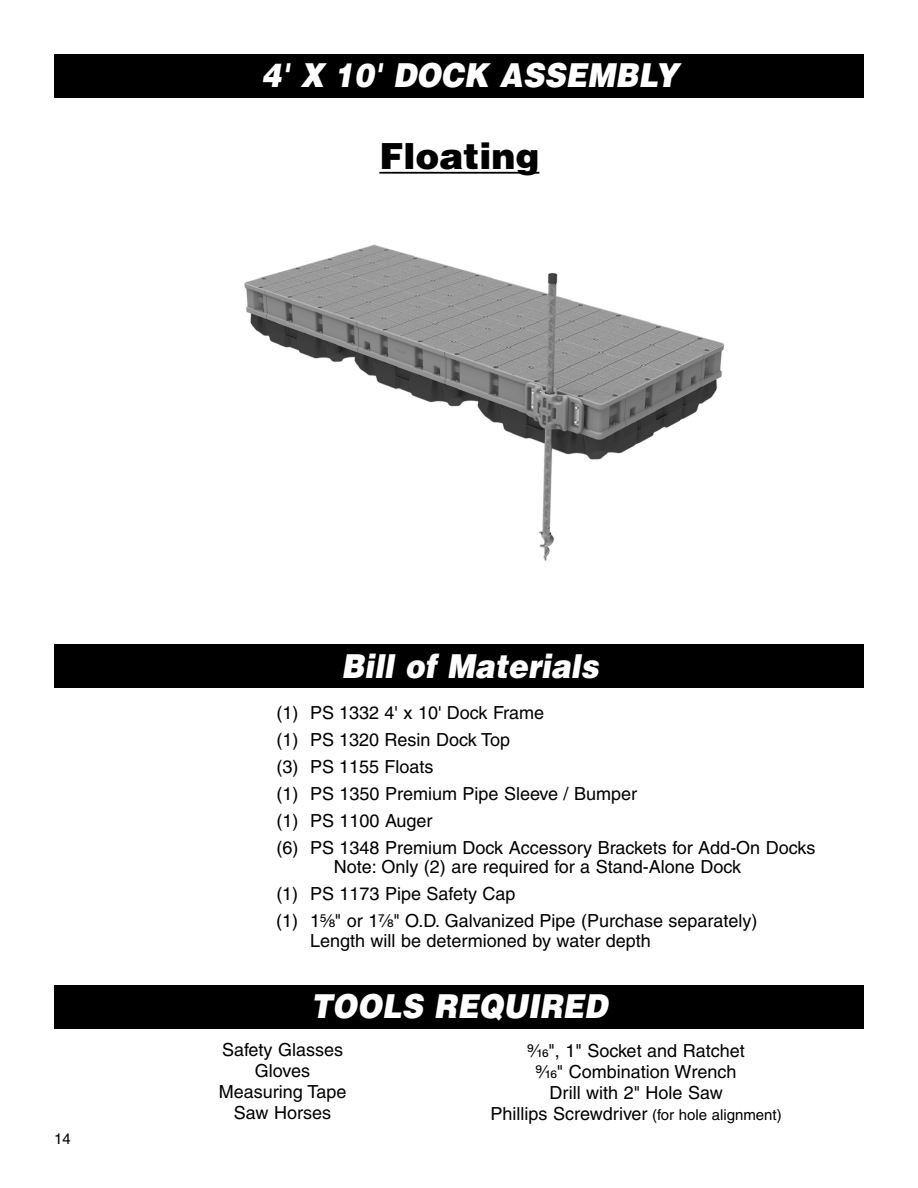
<style>
.page{position:relative;width:918px;height:1188px;background:#fff}
.page>*{position:absolute;margin:0;border:0;box-sizing:border-box;transform-origin:0 0}
.t1{font:900 36px "Helvetica";color:#000}
.t2{font:italic 900 33px "Helvetica";color:#fff;scale:.9 1}
.t3{font:18px/27px "Helvetica";color:#000}
.t4{font:15px "Helvetica";color:#000}
.s1{font-family:"Helvetica Fraction"}
.s2{font-size:15px}
</style>
<div class="page">
<div style="left:54px;top:54px;width:810px;height:43px;background:#000"></div>
<div style="left:54px;top:645px;width:810px;height:43px;background:#000"></div>
<hr style="left:379px;top:172px;width:160px;height:2px;background:#000">
<img style="left:244px;top:244px;width:481px;height:317px">
<div style="left:54px;top:986px;width:810px;height:43px;background:#000"></div>
<h2 class="t2" style="left:261px;top:63px;width:465px">4' X 10' DOCK ASSEMBLY</h2>
<h1 class="t1" style="left:379px;top:143px;width:161px">Floating</h1>
<p class="t4" style="left:54px;top:1134px;width:18px">14</p>
<h2 class="t2" style="left:341px;top:654px;width:288px">Bill of Materials</h2>
<p class="t3" style="left:276px;top:701px;width:541px">(1) PS 1332 4' x 10' Dock Frame<br>(1) PS 1320 Resin Dock Top<br>(3) PS 1155 Floats<br>(1) PS 1350 Premium Pipe Sleeve / Bumper<br>(1) PS 1100 Auger<br>(6) PS 1348 Premium Dock Accessory Brackets for Add-On Docks</p>
<p class="t3" style="left:276px;top:855px;width:483px;text-indent:57px">Note: Only (2) are required for a Stand-Alone Dock (1) PS 1173 Pipe Safety Cap<br>(1) 1<span class="s1">⁵⁄₈</span>" or 1<span class="s1">⁷⁄₈</span>" O.D. Galvanized Pipe (Purchase separately)</p>
<p class="t3" style="left:310px;top:929px;width:342px">Length will be determioned by water depth</p>
<h2 class="t2" style="left:311px;top:995px;width:331px">TOOLS REQUIRED</h2>
<p class="t3" style="left:219px;top:1041px;width:129px;line-height:21px;text-align:center">Safety Glasses<br>Gloves<br>Measuring Tape<br>Saw Horses</p>
<p class="t3" style="left:491px;top:1042px;width:293px;line-height:21px;text-align:center"><span class="s1">⁹⁄₁₆</span>", 1" Socket and Ratchet<br><span class="s1">⁹⁄₁₆</span>" Combination Wrench<br>Drill with 2" Hole Saw<br>Phillips Screwdriver <span class="s2">(for hole alignment)</span></p>
</div>
